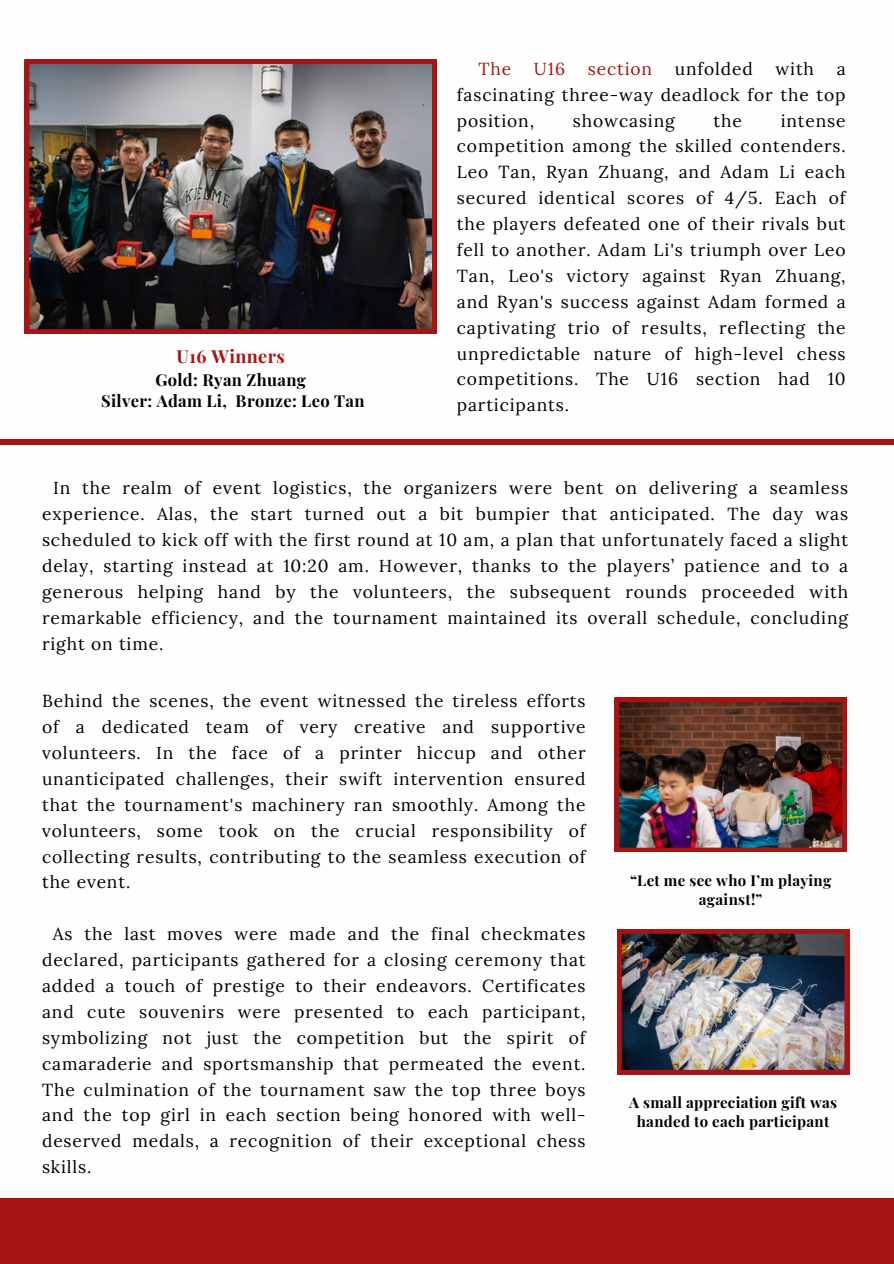
<style>
.page{position:relative;width:894px;height:1264px;background:#fff}
.page>*{position:absolute;margin:0;border:0;box-sizing:border-box;transform-origin:0 0}
.t1{font:700 18px "Playfair Display";letter-spacing:.02em;color:#a61414}
.t2{font:17.4px/25.8px "Lora";letter-spacing:.05em;color:#000;text-align:justify}
.t3{font:17.4px "Lora";letter-spacing:.05em;color:#a61414}
.t4{font:700 16.5px "Playfair Display";letter-spacing:.02em;color:#000}
.t5{font:700 15px/19.2px "Playfair Display";letter-spacing:.02em;color:#000;text-align:center}
</style>
<div class="page">
<div style="left:0;top:1197px;width:893px;height:66px;background:#a61414"></div>
<img style="left:25px;top:59px;width:411px;height:275px">
<div style="left:0;top:439px;width:893px;height:6px;background:#a61414"></div>
<img style="left:614px;top:697px;width:232px;height:154px">
<img style="left:617px;top:929px;width:231px;height:145px">
<h2 class="t1" style="left:176px;top:343px;width:110px">U16 Winners</h2>
<h2 class="t4" style="left:155px;top:368px;width:152px">Gold: Ryan Zhuang</h2>
<h2 class="t4" style="left:101px;top:389px;width:265px">Silver: Adam Li, Bronze: Leo Tan</h2>
<h2 class="t3" style="left:478px;top:57px;width:34px">The</h2>
<h2 class="t3" style="left:534px;top:57px;width:33px">U16</h2>
<h2 class="t3" style="left:587px;top:57px;width:66px">section</h2>
<h2 class="t2" style="left:674px;top:55px;width:80px">unfolded</h2>
<h2 class="t2" style="left:775px;top:55px;width:40px">with</h2>
<h2 class="t2" style="left:456px;top:55px;width:390px;text-indent:380px">a fascinating three-way deadlock for the top position,</h2>
<h2 class="t2" style="left:572px;top:107px;width:103px">showcasing</h2>
<h2 class="t2" style="left:713px;top:107px;width:30px">the</h2>
<h2 class="t2" style="left:456px;top:107px;width:390px;text-indent:324px">intense competition among the skilled contenders.<br>Leo Tan, Ryan Zhuang, and Adam Li each secured identical scores of 4/5. Each of the players defeated one of their rivals but fell to another. Adam Li's triumph over Leo Tan, Leo's victory against Ryan Zhuang, and Ryan's success against Adam formed a captivating trio of results, reflecting the unpredictable nature of high-level chess competitions. The U16 section had 10 participants.</h2>
<h2 class="t2" style="left:42px;top:475px;width:807px;text-indent:11px">In the realm of event logistics, the organizers were bent on delivering a seamless experience. Alas, the start turned out a bit bumpier that anticipated. The day was scheduled to kick off with the first round at 10 am, a plan that unfortunately faced a slight delay, starting instead at 10:20 am. However, thanks to the players’ patience and to a generous helping hand by the volunteers, the subsequent rounds proceeded with remarkable efficiency, and the tournament maintained its overall schedule, concluding right on time.</h2>
<p class="t2" style="left:42px;top:688px;width:545px">Behind the scenes, the event witnessed the tireless efforts of a dedicated team of very creative and supportive volunteers. In the face of a printer hiccup and other unanticipated challenges, their swift intervention ensured that the tournament's machinery ran smoothly. Among the volunteers, some took on the crucial responsibility of collecting results, contributing to the seamless execution of the event.</p>
<p class="t2" style="left:42px;top:920px;width:545px;text-indent:11px">As the last moves were made and the final checkmates declared, participants gathered for a closing ceremony that added a touch of prestige to their endeavors. Certificates and cute souvenirs were presented to each participant, symbolizing not just the competition but the spirit of camaraderie and sportsmanship that permeated the event.<br>The culmination of the tournament saw the top three boys and the top girl in each section being honored with well&shy;deserved medals, a recognition of their exceptional chess skills.</p>
<p class="t5" style="left:629px;top:870px;width:203px">“Let me see who I’m playing against!”</p>
<p class="t5" style="left:629px;top:1092px;width:209px">A small appreciation gift was handed to each participant</p>
</div>
